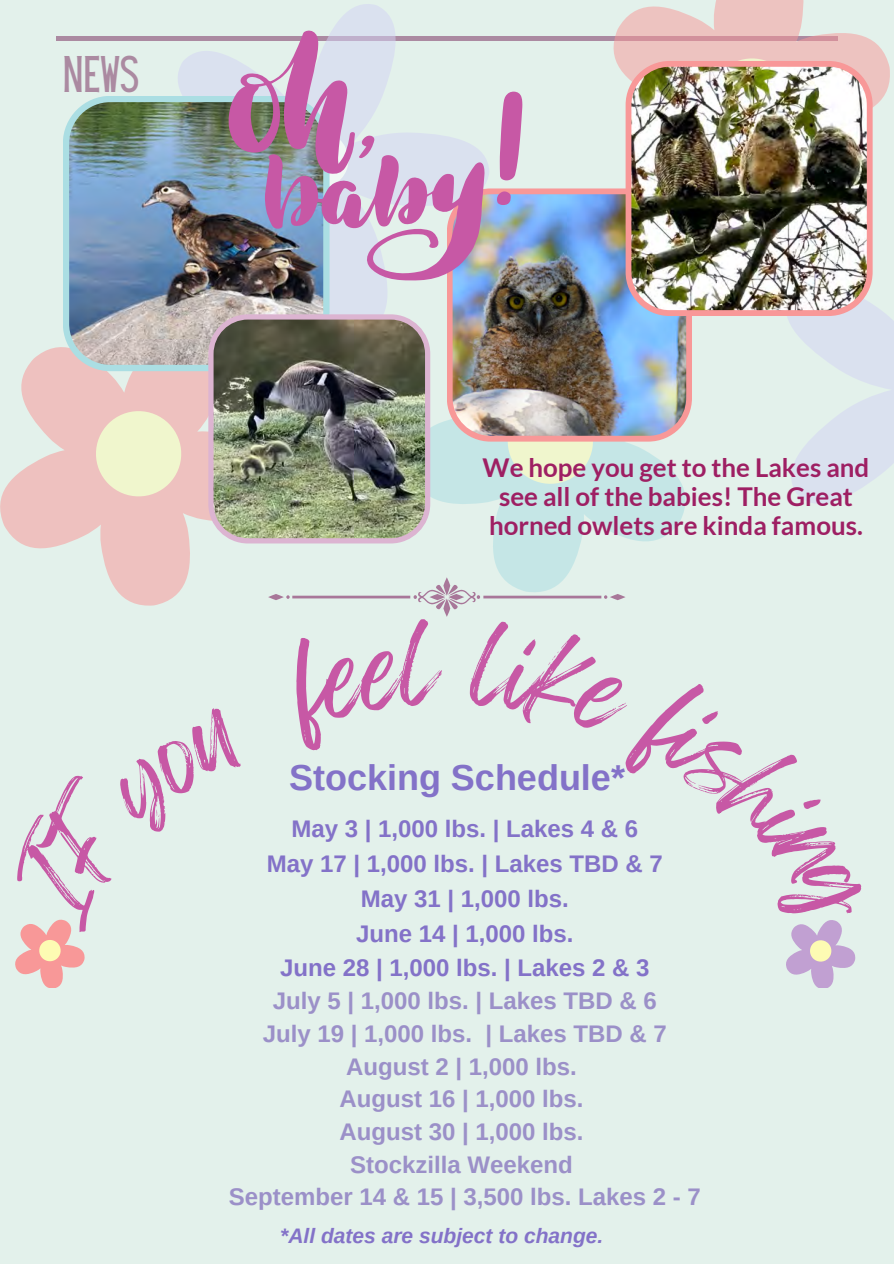
<style>
.page{position:relative;width:894px;height:1264px;background:#fff}
.page>*{position:absolute;margin:0;border:0;box-sizing:border-box;transform-origin:0 0}
.t1{font:45px "Hey Gotcha";color:#ab8aa1}
.t2{font:700 36px "Arimo";color:#8372c8}
.t3{font:700 25.95px/29px "Lato";color:#9e1f63;text-align:center}
.t4{font:700 24px/32.7px "Arimo";color:#9b90c8;text-align:center}
.t5{font:700 24px/34.8px "Arimo";color:#8372c8;text-align:center}
.t6{font:italic 700 21px "Arimo";color:#8372c8}
</style>
<div class="page">
<div style="left:0;top:0;width:893px;height:1263px;background:#e3f1eb"></div>
<div style="left:56px;top:36px;width:781px;height:5px;background:#ab8aa1"></div>
<svg style="left:178px;top:4px;width:311px;height:310px"></svg>
<svg style="left:0;top:347px;width:277px;height:258px;fill:#eec1bf"></svg>
<svg style="left:92px;top:407px;width:93px;height:93px;background:#efe3c8"></svg>
<svg style="left:430px;top:351px;width:255px;height:226px;fill:#c5e6e6"></svg>
<svg style="left:505px;top:441px;width:90px;height:45px;background:#e3f0d3"></svg>
<svg style="left:787px;top:225px;width:106px;height:279px"></svg>
<svg style="left:613px;top:0;width:277px;height:225px;fill:#edc3c0"></svg>
<svg style="left:705px;top:54px;width:93px;height:7px"></svg>
<img style="left:446px;top:188px;width:245px;height:253px">
<img style="left:63px;top:96px;width:266px;height:275px">
<svg style="left:499px;top:91px;width:23px;height:90px"></svg>
<svg style="left:228px;top:30px;width:256px;height:250px"></svg>
<svg style="left:496px;top:191px;width:15px;height:14px"></svg>
<img style="left:208px;top:314px;width:222px;height:229px">
<img style="left:625px;top:61px;width:247px;height:255px">
<svg style="left:268px;top:594px;width:16px;height:6px"></svg>
<svg style="left:15px;top:919px;width:70px;height:68px"></svg>
<svg style="left:274px;top:577px;width:582px;height:410px"></svg>
<p class="t1" style="left:63px;top:56px;width:76px">NEWS</p>
<p class="t3" style="left:482px;top:453px;width:388px">We hope you get to the Lakes and see all of the babies! The Great horned owlets are kinda famous.</p>
<h2 class="t2" style="left:289px;top:757px;width:337px">Stocking Schedule*</h2>
<h4 class="t5" style="left:266px;top:811px;width:397px">May 3 | 1,000 lbs. | Lakes 4 &amp; 6<br>May 17 | 1,000 lbs. | Lakes TBD &amp; 7<br>May 31 | 1,000 lbs.<br>June 14 | 1,000 lbs.<br>June 28 | 1,000 lbs. | Lakes 2 &amp; 3</h4>
<p class="t4" style="left:229px;top:984px;width:473px">July 5 | 1,000 lbs. | Lakes TBD &amp; 6<br>July 19 | 1,000 lbs. | Lakes TBD &amp; 7<br>August 2 | 1,000 lbs.<br>August 16 | 1,000 lbs.<br>August 30 | 1,000 lbs.<br>Stockzilla Weekend<br>September 14 &amp; 15 | 3,500 lbs. Lakes 2 - 7</p>
<p class="t6" style="left:280px;top:1224px;width:324px">*All dates are subject to change.</p>
</div>
